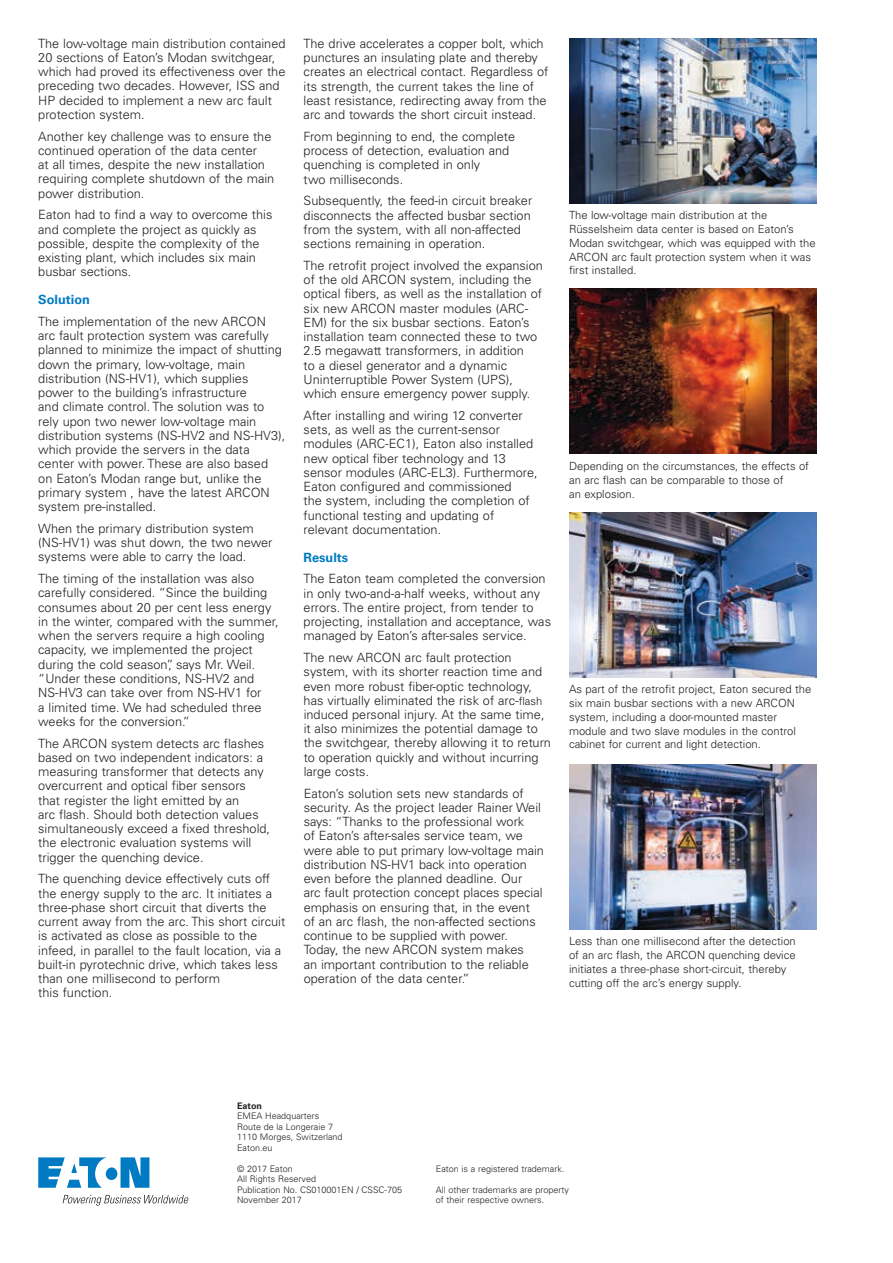
<style>
.page{position:relative;width:893px;height:1263px;background:#fff}
.page>*{position:absolute;margin:0;border:0;box-sizing:border-box;transform-origin:0 0}
.t1{font:300 12.75px/14.2px "Univers LT Std";color:#231f20}
.t2{font:700 12.75px "Univers LT Std";color:#007ac3}
.t3{font:300 11.25px/13.8px "Univers LT Std";color:#231f20}
.t4{font:300 9px/10.5px "Univers LT Std";color:#231f20}
.t5{font:700 9px "Univers LT Std";color:#231f20}
.s1{font-size:11.25px}
</style>
<div class="page">
<img style="left:569px;top:38px;width:247px;height:165px">
<img style="left:569px;top:289px;width:247px;height:165px">
<img style="left:569px;top:512px;width:247px;height:165px">
<img style="left:569px;top:765px;width:247px;height:165px">
<svg style="left:38px;top:1157px;width:111px;height:31px"></svg>
<svg style="left:63px;top:1195px;width:126px;height:10px"></svg>
<p class="t1" style="left:38px;top:36px;width:249px">The low-voltage main distribution contained 20 sections of Eaton’s Modan switchgear, which had proved its effectiveness over the preceding two decades. However, ISS and HP decided to implement a new arc fault protection system.</p>
<p class="t1" style="left:38px;top:129px;width:238px">Another key challenge was to ensure the continued operation of the data center<br>at all times, despite the new installation requiring complete shutdown of the main power distribution.</p>
<p class="t1" style="left:38px;top:208px;width:236px">Eaton had to find a way to overcome this and complete the project as quickly as possible, despite the complexity of the existing plant, which includes six main busbar sections.</p>
<p class="t2" style="left:38px;top:292px;width:53px">Solution</p>
<p class="t1" style="left:38px;top:314px;width:249px">The implementation of the new ARCON arc fault protection system was carefully planned to minimize the impact of shutting down the primary, low-voltage, main distribution (NS-HV1), which supplies power to the building’s infrastructure<br>and climate control. The solution was to rely upon two newer low-voltage main distribution systems (NS-HV2 and NS-HV3), which provide the servers in the data center with power. These are also based on Eaton’s Modan range but, unlike the primary system , have the latest ARCON system pre-installed.</p>
<p class="t1" style="left:38px;top:521px;width:236px">When the primary distribution system (NS-HV1) was shut down, the two newer systems were able to carry the load.</p>
<p class="t1" style="left:38px;top:571px;width:242px">The timing of the installation was also carefully considered. “Since the building consumes about 20 per cent less energy in the winter, compared with the summer, when the servers require a high cooling capacity, we implemented the project during the cold season”, says Mr. Weil. “Under these conditions, NS-HV2 and NS-HV3 can take over from NS-HV1 for<br>a limited time. We had scheduled three weeks for the conversion.”</p>
<p class="t1" style="left:38px;top:736px;width:233px">The ARCON system detects arc flashes based on two independent indicators: a measuring transformer that detects any overcurrent and optical fiber sensors that register the light emitted by an<br>arc flash. Should both detection values simultaneously exceed a fixed threshold, the electronic evaluation systems will trigger the quenching device.</p>
<p class="t1" style="left:38px;top:872px;width:249px">The quenching device effectively cuts off the energy supply to the arc. It initiates a three-phase short circuit that diverts the current away from the arc. This short circuit is activated as close as possible to the infeed, in parallel to the fault location, via a built-in pyrotechnic drive, which takes less than one millisecond to perform<br>this function.</p>
<p class="t1" style="left:304px;top:36px;width:246px">The drive accelerates a copper bolt, which punctures an insulating plate and thereby creates an electrical contact. Regardless of its strength, the current takes the line of least resistance, redirecting away from the arc and towards the short circuit instead.</p>
<p class="t1" style="left:304px;top:129px;width:213px">From beginning to end, the complete process of detection, evaluation and quenching is completed in only<br>two milliseconds.</p>
<p class="t1" style="left:304px;top:194px;width:230px">Subsequently, the feed-in circuit breaker disconnects the affected busbar section from the system, with all non-affected sections remaining in operation.</p>
<p class="t1" style="left:304px;top:258px;width:241px">The retrofit project involved the expansion of the old ARCON system, including the optical fibers, as well as the installation of six new ARCON master modules (ARC-EM) for the six busbar sections. Eaton’s installation team connected these to two 2.5 megawatt transformers, in addition<br>to a diesel generator and a dynamic Uninterruptible Power System (UPS), which ensure emergency power supply.</p>
<p class="t1" style="left:304px;top:408px;width:235px">After installing and wiring 12 converter sets, as well as the current-sensor modules (ARC-EC1), Eaton also installed new optical fiber technology and 13 sensor modules (ARC-EL3). Furthermore, Eaton configured and commissioned<br>the system, including the completion of functional testing and updating of relevant documentation.</p>
<p class="t2" style="left:304px;top:550px;width:46px">Results</p>
<p class="t1" style="left:304px;top:572px;width:249px">The Eaton team completed the conversion in only two-and-a-half weeks, without any errors. The entire project, from tender to projecting, installation and acceptance, was managed by Eaton’s after-sales service.</p>
<p class="t1" style="left:304px;top:651px;width:249px">The new ARCON arc fault protection system, with its shorter reaction time and even more robust fiber-optic technology, has virtually eliminated the risk of arc-<span class="s1">flash </span>induced personal injury. At the same time, it also minimizes the potential damage to the switchgear, thereby allowing it to return to operation quickly and without incurring large costs.</p>
<p class="t1" style="left:304px;top:786px;width:242px">Eaton’s solution sets new standards of security. As the project leader Rainer Weil says: “Thanks to the professional work<br>of Eaton’s after-sales service team, we were able to put primary low-voltage main distribution NS-HV1 back into operation even before the planned deadline. Our<br>arc fault protection concept places special emphasis on ensuring that, in the event of an arc flash, the non-affected sections continue to be supplied with power.<br>Today, the new ARCON system makes<br>an important contribution to the reliable operation of the data center.”</p>
<p class="t3" style="left:569px;top:208px;width:248px">The low-voltage main distribution at the Rüsselsheim data center is based on Eaton’s Modan switchgear, which was equipped with the ARCON arc fault protection system when it was first installed.</p>
<p class="t3" style="left:569px;top:459px;width:241px">Depending on the circumstances, the effects of an arc flash can be comparable to those of<br>an explosion.</p>
<p class="t3" style="left:569px;top:682px;width:244px">As part of the retrofit project, Eaton secured the six main busbar sections with a new ARCON system, including a door-mounted master module and two slave modules in the control cabinet for current and light detection.</p>
<p class="t3" style="left:569px;top:934px;width:228px">Less than one millisecond after the detection of an arc flash, the ARCON quenching device initiates a three-phase short-circuit, thereby cutting off the arc’s energy supply.</p>
<p class="t5" style="left:237px;top:1100px;width:27px">Eaton</p>
<p class="t4" style="left:237px;top:1111px;width:107px">EMEA Headquarters<br>Route de la Longeraie 7<br>1110 Morges, Switzerland<br>Eaton.eu</p>
<p class="t4" style="left:237px;top:1163px;width:167px">© 2017 Eaton<br>All Rights Reserved<br>Publication No. CS010001EN / CSSC-705<br>November 2017</p>
<p class="t4" style="left:436px;top:1163px;width:130px">Eaton is a registered trademark.</p>
<p class="t4" style="left:436px;top:1184px;width:135px">All other trademarks are property of their respective owners.</p>
</div>
